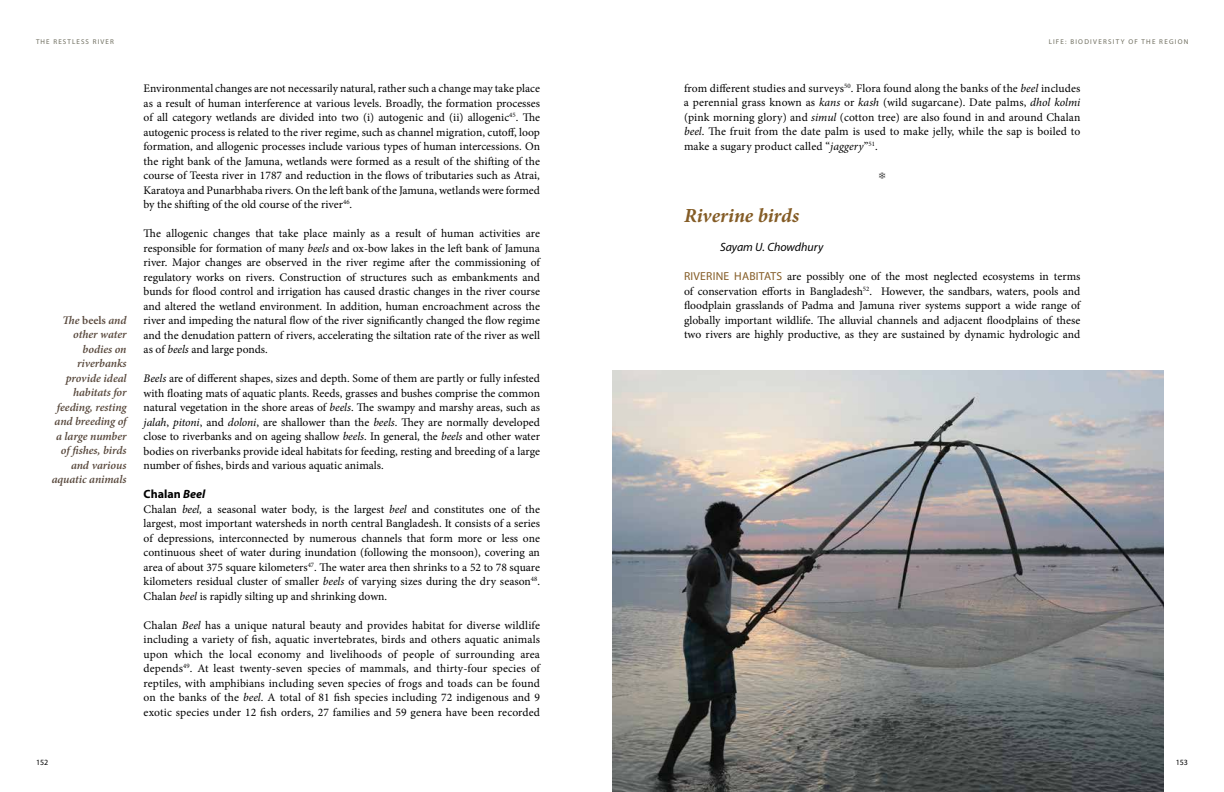
<style>
.page{position:relative;width:1224px;height:792px;background:#fff}
.page>*{position:absolute;margin:0;border:0;box-sizing:border-box;transform-origin:0 0}
.t1{font:italic 700 20px "Minion Pro";letter-spacing:-.005em;color:#845c26}
.t2{font:italic 12px "Myriad Pro";color:#000}
.t3{font:700 12px "Myriad Pro";color:#000}
.t4{font:11.6px/14.5px "Minion Pro";color:#000;text-align:justify}
.t5{font:italic 600 11.6px/14.5px "Minion Pro";letter-spacing:-.005em;color:#57473b;text-align:right}
.t6{font:8px "Myriad Pro";color:#000}
.t7{font:7px "Myriad Pro";letter-spacing:.18em;color:#6e6d5e}
.t8{font:7px "Myriad Pro";letter-spacing:.16em;color:#6e6d5e}
.s1{font-style:normal}
.s2{font-style:italic}
.s3{font-family:"Myriad Pro";color:#845c26}
</style>
<div class="page">
<img style="left:612px;top:371px;width:551px;height:421px">
<p class="t8" style="left:36px;top:37px;width:79px">THE RESTLESS RIVER</p>
<p class="t7" style="left:1049px;top:37px;width:141px">LIFE: BIODIVERSITY OF THE REGION</p>
<p class="t5" style="left:52px;top:313px;width:76px">The <span class="s1">beels</span> and other water bodies on riverbanks provide ideal habitats for feeding, resting and breeding of a large number of fishes, birds and various aquatic animals</p>
<p class="t4" style="left:144px;top:81px;width:398px">Environmental changes are not necessarily natural, rather such a change may take place as a result of human interference at various levels. Broadly, the formation processes of all category wetlands are divided into two (i) autogenic and (ii) allogenic<sup>45</sup>. The autogenic process is related to the river regime, such as channel migration, cutoff, loop formation, and allogenic processes include various types of human intercessions. On the right bank of the Jamuna, wetlands were formed as a result of the shifting of the course of Teesta river in 1787 and reduction in the flows of tributaries such as Atrai, Karatoya and Punarbhaba rivers. On the left bank of the Jamuna, wetlands were formed by the shifting of the old course of the river<sup>46</sup>.</p>
<p class="t4" style="left:144px;top:226px;width:398px">The allogenic changes that take place mainly as a result of human activities are responsible for formation of many <span class="s2">beels</span> and ox-bow lakes in the left bank of Jamuna river. Major changes are observed in the river regime after the commissioning of regulatory works on rivers. Construction of structures such as embankments and bunds for flood control and irrigation has caused drastic changes in the river course and altered the wetland environment. In addition, human encroachment across the river and impeding the natural flow of the river significantly changed the flow regime and the denudation pattern of rivers, accelerating the siltation rate of the river as well as of <span class="s2">beels</span> and large ponds.</p>
<p class="t4" style="left:144px;top:371px;width:398px"><span class="s2">Beels</span> are of different shapes, sizes and depth. Some of them are partly or fully infested with floating mats of aquatic plants. Reeds, grasses and bushes comprise the common natural vegetation in the shore areas of <span class="s2">beels</span>. The swampy and marshy areas, such as <span class="s2">jalah</span>, <span class="s2">pitoni</span>, and <span class="s2">doloni</span>, are shallower than the <span class="s2">beels</span>. They are normally developed close to riverbanks and on ageing shallow <span class="s2">beels</span>. In general, the <span class="s2">beels</span> and other water bodies on riverbanks provide ideal habitats for feeding, resting and breeding of a large number of fishes, birds and various aquatic animals.</p>
<p class="t3" style="left:144px;top:486px;width:63px">Chalan <span class="s2">Beel</span></p>
<p class="t4" style="left:144px;top:502px;width:398px">Chalan <span class="s2">beel,</span> a seasonal water body, is the largest <span class="s2">beel</span> and constitutes one of the largest, most important watersheds in north central Bangladesh. It consists of a series of depressions, interconnected by numerous channels that form more or less one continuous sheet of water during inundation (following the monsoon), covering an area of about 375 square kilometers<sup>47</sup>. The water area then shrinks to a 52 to 78 square kilometers residual cluster of smaller <span class="s2">beels</span> of varying sizes during the dry season<sup>48</sup>.<br>Chalan <span class="s2">beel</span> is rapidly silting up and shrinking down.</p>
<p class="t4" style="left:144px;top:618px;width:398px">Chalan <span class="s2">Beel</span> has a unique natural beauty and provides habitat for diverse wildlife including a variety of fish, aquatic invertebrates, birds and others aquatic animals upon which the local economy and livelihoods of people of surrounding area depends<sup>49</sup>. At least twenty-seven species of mammals, and thirty-four species of reptiles, with amphibians including seven species of frogs and toads can be found on the banks of the <span class="s2">beel</span>. A total of 81 fish species including 72 indigenous and 9 exotic species under 12 fish orders, 27 families and 59 genera have been recorded</p>
<p class="t4" style="left:684px;top:81px;width:398px">from different studies and surveys<sup>50</sup>. Flora found along the banks of the <span class="s2">beel</span> includes a perennial grass known as <span class="s2">kans</span> or <span class="s2">kash</span> (wild sugarcane). Date palms, <span class="s2">dhol kolmi </span>(pink morning glory) and <span class="s2">simul</span> (cotton tree) are also found in and around Chalan <span class="s2">beel</span>. The fruit from the date palm is used to make jelly, while the sap is boiled to make a sugary product called “<span class="s2">jaggery</span>”<sup>51</sup>.</p>
<h1 class="t1" style="left:684px;top:202px;width:117px">Riverine birds</h1>
<p class="t2" style="left:720px;top:240px;width:105px">Sayam U. Chowdhury</p>
<p class="t4" style="left:684px;top:270px;width:398px"><span class="s3">RIVERINE HABITATS</span> are possibly one of the most neglected ecosystems in terms of conservation efforts in Bangladesh<sup>52</sup>. However, the sandbars, waters, pools and floodplain grasslands of Padma and Jamuna river systems support a wide range of globally important wildlife. The alluvial channels and adjacent floodplains of these two rivers are highly productive, as they are sustained by dynamic hydrologic and</p>
<p class="t6" style="left:36px;top:757px;width:14px">152</p>
<p class="t6" style="left:1176px;top:757px;width:14px">153</p>
</div>
